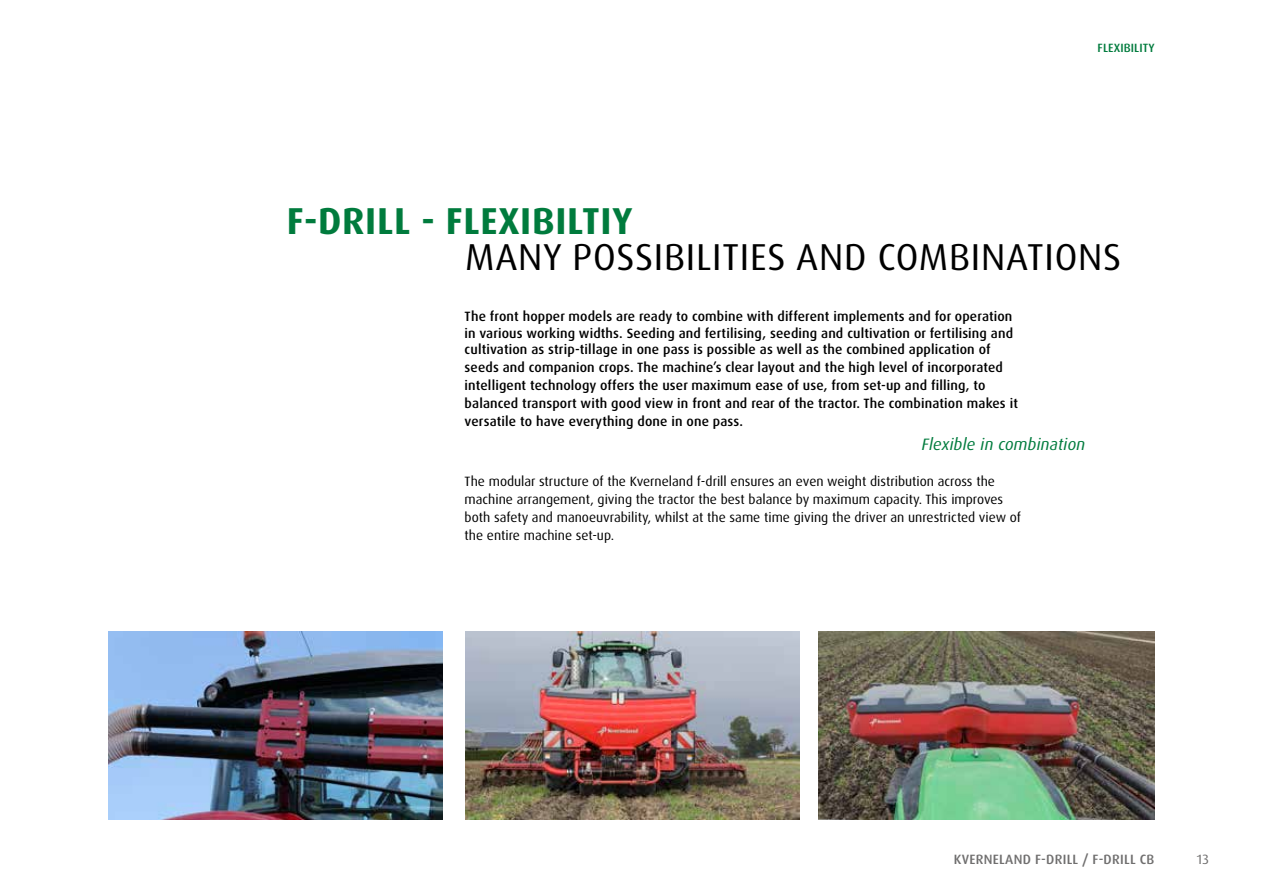
<style>
.page{position:relative;width:1263px;height:893px;background:#fff}
.page>*{position:absolute;margin:0;border:0;box-sizing:border-box;transform-origin:0 0}
.t1{font:37.5px "Dax Pro";letter-spacing:.02em;color:#000}
.t2{font:700 37.5px "Dax Pro";letter-spacing:.02em;color:#007b3d}
.t3{font:italic 16.5px "Dax Pro";letter-spacing:.01em;color:#007b3d}
.t4{font:500 13.5px/18px "Dax Pro";letter-spacing:.01em;color:#000;text-align:justify}
.t5{font:13.5px/18px "Dax Pro";color:#000}
.t6{font:500 13.5px "Dax Pro";letter-spacing:.02em;color:#706f6f}
.t7{font:13.5px "Dax Pro";color:#706f6f}
.t8{font:500 12px "Dax Pro";letter-spacing:.01em;color:#007b3d}
</style>
<div class="page">
<img style="left:465px;top:631px;width:334px;height:188px">
<img style="left:108px;top:631px;width:334px;height:188px">
<img style="left:819px;top:631px;width:335px;height:188px">
<p class="t8" style="left:1097px;top:40px;width:59px">FLEXIBILITY</p>
<h1 class="t2" style="left:287px;top:197px;width:347px">F-DRILL - FLEXIBILTIY</h1>
<h1 class="t1" style="left:465px;top:233px;width:657px">MANY POSSIBILITIES AND COMBINATIONS</h1>
<p class="t4" style="left:465px;top:309px;width:550px;line-height:16.2px">The front hopper models are ready to combine with different implements and for operation in various working widths. Seeding and fertilising, seeding and cultivation or fertilising and cultivation as strip-tillage in one pass is possible as well as the combined application of</p>
<p class="t4" style="left:465px;top:358px;width:555px;text-align:left">seeds and companion crops. The machine’s clear layout and the high level of incorporated intelligent technology offers the user maximum ease of use, from set-up and filling, to balanced transport with good view in front and rear of the tractor. The combination makes it versatile to have everything done in one pass.</p>
<p class="t3" style="left:922px;top:434px;width:165px">Flexible in combination</p>
<p class="t5" style="left:465px;top:472px;width:558px">The modular structure of the Kverneland f-drill ensures an even weight distribution across the machine arrangement, giving the tractor the best balance by maximum capacity. This improves both safety and manoeuvrability, whilst at the same time giving the driver an unrestricted view of the entire machine set-up.</p>
<p class="t6" style="left:954px;top:851px;width:202px">KVERNELAND F-DRILL / F-DRILL CB</p>
<p class="t7" style="left:1197px;top:851px;width:13px">13</p>
</div>
